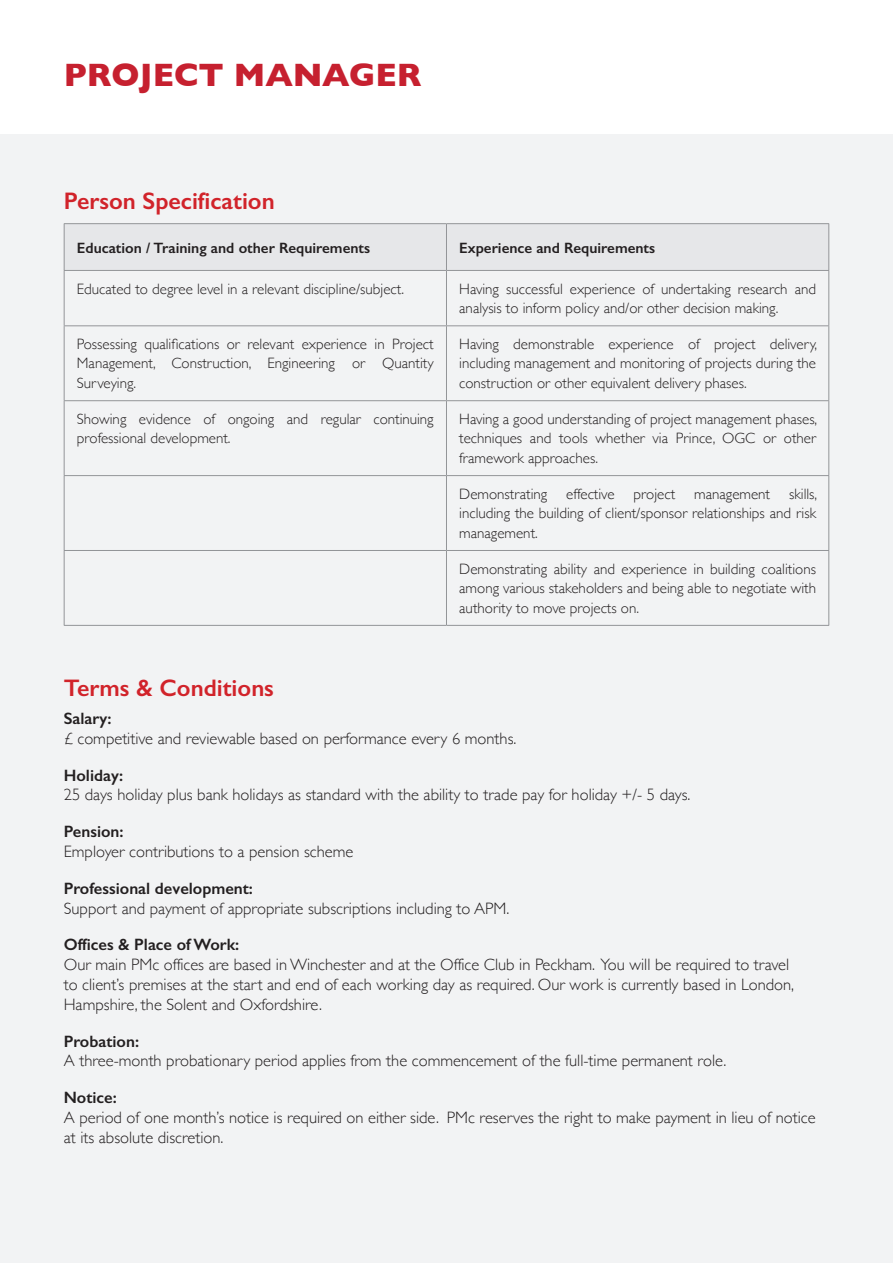
<style>
.page{position:relative;width:893px;height:1263px;background:#fff}
.page>*{position:absolute;margin:0;border:0;box-sizing:border-box;transform-origin:0 0}
.t1{font:700 33px "Gill Sans";color:#c6202f}
.t2{font:600 24px "Gill Sans";color:#d1232a}
.t3{font:300 16.5px/19.8px "Gill Sans";color:#231f20}
.t4{font:600 16.5px "Gill Sans";color:#231f20}
.t5{font:300 15px/19.5px "Gill Sans";color:#231f20;text-align:justify}
.t6{font:600 15px "Gill Sans";color:#231f20}
</style>
<div class="page">
<div style="left:0;top:135px;width:893px;height:1128px;background:#f2f3f4"></div>
<div style="left:65px;top:224px;width:763px;height:46px;background:#e6e7e9"></div>
<hr style="left:64px;top:223px;width:382px;height:1px;background:#939598">
<hr style="left:64px;top:224px;width:1px;height:46px;background:#939598">
<hr style="left:446px;top:223px;width:383px;height:1px;background:#939598">
<hr style="left:446px;top:224px;width:1px;height:46px;background:#939598">
<hr style="left:828px;top:224px;width:1px;height:46px;background:#939598">
<hr style="left:64px;top:270px;width:382px;height:1px;background:#939598">
<hr style="left:64px;top:271px;width:1px;height:54px;background:#939598">
<hr style="left:446px;top:270px;width:383px;height:1px;background:#939598">
<hr style="left:446px;top:271px;width:1px;height:54px;background:#939598">
<hr style="left:828px;top:271px;width:1px;height:54px;background:#939598">
<hr style="left:64px;top:325px;width:382px;height:1px;background:#939598">
<hr style="left:64px;top:326px;width:1px;height:74px;background:#939598">
<hr style="left:446px;top:325px;width:383px;height:1px;background:#939598">
<hr style="left:446px;top:326px;width:1px;height:74px;background:#939598">
<hr style="left:828px;top:326px;width:1px;height:74px;background:#939598">
<hr style="left:64px;top:400px;width:382px;height:1px;background:#939598">
<hr style="left:64px;top:401px;width:1px;height:74px;background:#939598">
<hr style="left:446px;top:400px;width:383px;height:1px;background:#939598">
<hr style="left:446px;top:401px;width:1px;height:74px;background:#939598">
<hr style="left:828px;top:401px;width:1px;height:74px;background:#939598">
<hr style="left:64px;top:475px;width:382px;height:1px;background:#939598">
<hr style="left:64px;top:476px;width:1px;height:74px;background:#939598">
<hr style="left:446px;top:475px;width:383px;height:1px;background:#939598">
<hr style="left:446px;top:476px;width:1px;height:74px;background:#939598">
<hr style="left:828px;top:476px;width:1px;height:74px;background:#939598">
<hr style="left:64px;top:550px;width:382px;height:1px;background:#939598">
<hr style="left:64px;top:551px;width:1px;height:74px;background:#939598">
<hr style="left:446px;top:550px;width:383px;height:1px;background:#939598">
<hr style="left:446px;top:551px;width:1px;height:74px;background:#939598">
<hr style="left:828px;top:551px;width:1px;height:74px;background:#939598">
<hr style="left:64px;top:625px;width:382px;height:1px;background:#939598">
<hr style="left:446px;top:625px;width:383px;height:1px;background:#939598">
<h1 class="t1" style="left:64px;top:49px;width:359px">PROJECT MANAGER</h1>
<h2 class="t2" style="left:64px;top:186px;width:212px">Person Specification</h2>
<p class="t6" style="left:77px;top:238px;width:295px">Education / Training and other Requirements</p>
<p class="t6" style="left:459px;top:238px;width:197px">Experience and Requirements</p>
<p class="t5" style="left:77px;top:278px;width:329px">Educated to degree level in a relevant discipline/subject.</p>
<p class="t5" style="left:459px;top:278px;width:358px">Having successful experience of undertaking research and analysis to inform policy and/or other decision making.</p>
<p class="t5" style="left:77px;top:334px;width:358px">Possessing qualifications or relevant experience in Project Management, Construction, Engineering or Quantity Surveying.</p>
<p class="t5" style="left:459px;top:334px;width:359px">Having demonstrable experience of project delivery, including management and monitoring of projects during the construction or other equivalent delivery phases.</p>
<p class="t5" style="left:77px;top:408px;width:358px">Showing evidence of ongoing and regular continuing professional development.</p>
<p class="t5" style="left:459px;top:408px;width:360px">Having a good understanding of project management phases, techniques and tools whether via Prince, OGC or other framework approaches.</p>
<p class="t5" style="left:459px;top:483px;width:90px">Demonstrating</p>
<p class="t5" style="left:566px;top:483px;width:50px">effective</p>
<p class="t5" style="left:634px;top:483px;width:43px">project</p>
<p class="t5" style="left:694px;top:483px;width:77px">management</p>
<p class="t5" style="left:459px;top:483px;width:360px;text-indent:330px">skills, including the building of client/sponsor relationships and risk management.</p>
<p class="t5" style="left:459px;top:558px;width:358px">Demonstrating ability and experience in building coalitions among various stakeholders and being able to negotiate with authority to move projects on.</p>
<h2 class="t2" style="left:64px;top:673px;width:212px">Terms &amp; Conditions</h2>
<p class="t4" style="left:64px;top:708px;width:49px">Salary:</p>
<p class="t3" style="left:64px;top:728px;width:454px">£ competitive and reviewable based on performance every 6 months.</p>
<p class="t4" style="left:64px;top:765px;width:61px">Holiday:</p>
<p class="t3" style="left:64px;top:784px;width:628px">25 days holiday plus bank holidays as standard with the ability to trade pay for holiday +/- 5 days.</p>
<p class="t4" style="left:64px;top:822px;width:61px">Pension:</p>
<p class="t3" style="left:64px;top:841px;width:291px">Employer contributions to a pension scheme</p>
<p class="t4" style="left:64px;top:878px;width:191px">Professional development:</p>
<p class="t3" style="left:64px;top:897px;width:447px">Support and payment of appropriate subscriptions including to APM.</p>
<p class="t4" style="left:64px;top:935px;width:177px">Offices &amp; Place of Work:</p>
<p class="t3" style="left:64px;top:954px;width:732px">Our main PMc offices are based in Winchester and at the Office Club in Peckham. You will be required to travel to client’s premises at the start and end of each working day as required. Our work is currently based in London,<br>Hampshire, the Solent and Oxfordshire.</p>
<p class="t4" style="left:64px;top:1031px;width:77px">Probation:</p>
<p class="t3" style="left:64px;top:1050px;width:664px">A three-month probationary period applies from the commencement of the full-time permanent role.</p>
<p class="t4" style="left:64px;top:1088px;width:55px">Notice:</p>
<p class="t3" style="left:64px;top:1107px;width:753px">A period of one month’s notice is required on either side. PMc reserves the right to make payment in lieu of notice at its absolute discretion.</p>
</div>
